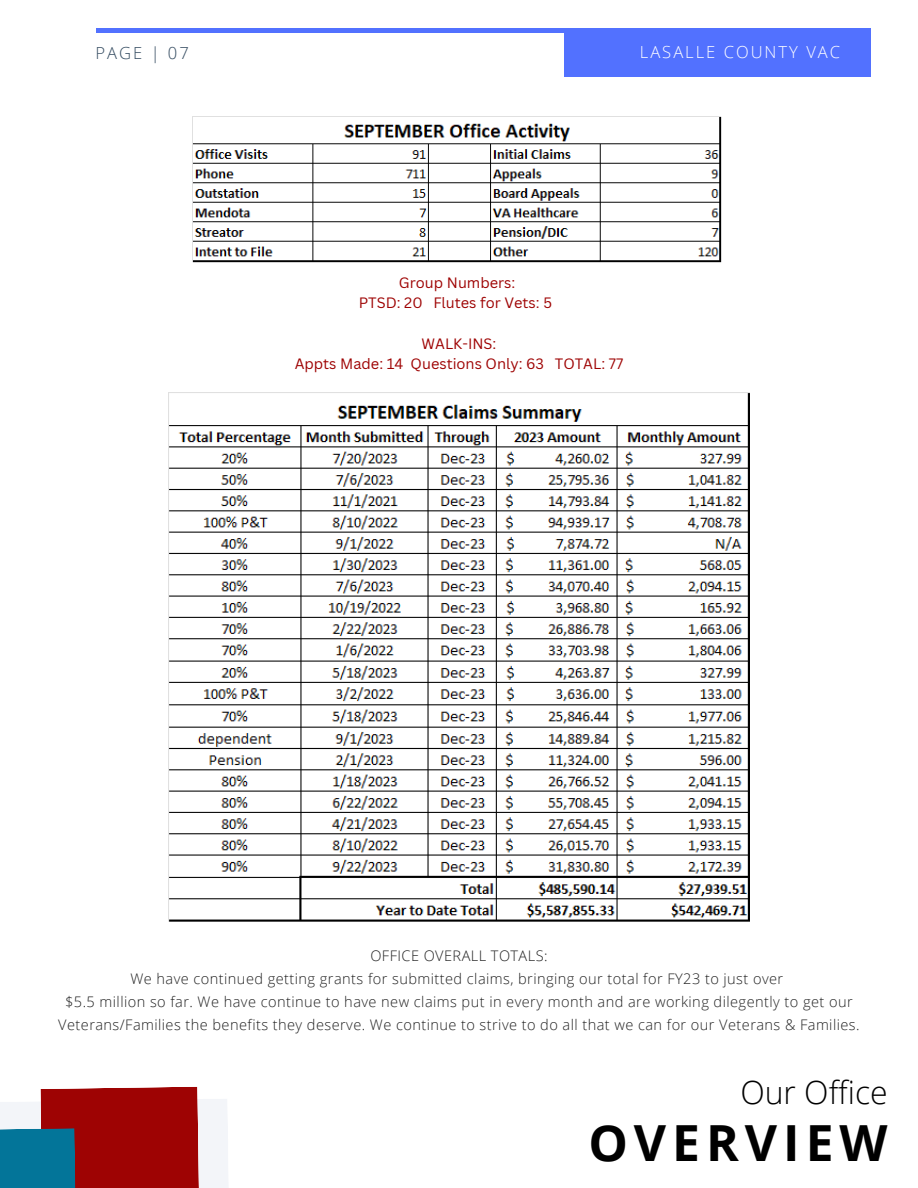
<style>
.page{position:relative;width:918px;height:1188px;background:#fff}
.page>*{position:absolute;margin:0;border:0;box-sizing:border-box;transform-origin:0 0}
.t1{font:700 49.8px "Open Sans";letter-spacing:.12em;color:#000}
.t2{font:300 31.95px "Open Sans";color:#000}
.t3{font:300 16.65px "Open Sans";letter-spacing:.12em;color:#fff}
.t4{font:300 16.65px "Open Sans";letter-spacing:.12em;color:#364d62}
.t5{font:14.7px "Canva Sans";color:#9e0303}
.t6{font:300 14.55px/23px "Open Sans";letter-spacing:.03em;color:#222;text-align:center}
</style>
<div class="page">
<hr style="left:96px;top:29px;width:774px;height:3px;background:#5271ff">
<div style="left:565px;top:29px;width:306px;height:47px;background:#5271ff"></div>
<svg style="left:0;top:1087px;width:228px;height:101px"></svg>
<img style="left:193px;top:117px;width:529px;height:146px">
<img style="left:169px;top:392px;width:580px;height:530px">
<p class="t4" style="left:96px;top:41px;width:95px">PAGE | 07</p>
<p class="t3" style="left:640px;top:41px;width:202px">LASALLE COUNTY VAC</p>
<p class="t5" style="left:399px;top:272px;width:118px">Group Numbers:</p>
<p class="t5" style="left:359px;top:292px;width:195px">PTSD: 20 Flutes for Vets: 5</p>
<p class="t5" style="left:422px;top:333px;width:76px">WALK-INS:</p>
<p class="t5" style="left:295px;top:354px;width:330px">Appts Made: 14 Questions Only: 63 TOTAL: 77</p>
<p class="t6" style="left:370px;top:943px;width:179px">OFFICE OVERALL TOTALS:</p>
<p class="t6" style="left:130px;top:966px;width:654px">We have continued getting grants for submitted claims, bringing our total for FY23 to just over</p>
<p class="t6" style="left:58px;top:989px;width:803px">$5.5 million so far. We have continue to have new claims put in every month and are working dilegently to get our<br>Veterans/Families the benefits they deserve. We continue to strive to do all that we can for our Veterans &amp; Families.</p>
<p class="t2" style="left:740px;top:1070px;width:149px">Our Office</p>
<p class="t1" style="left:588px;top:1108px;width:301px">OVERVIEW</p>
</div>
